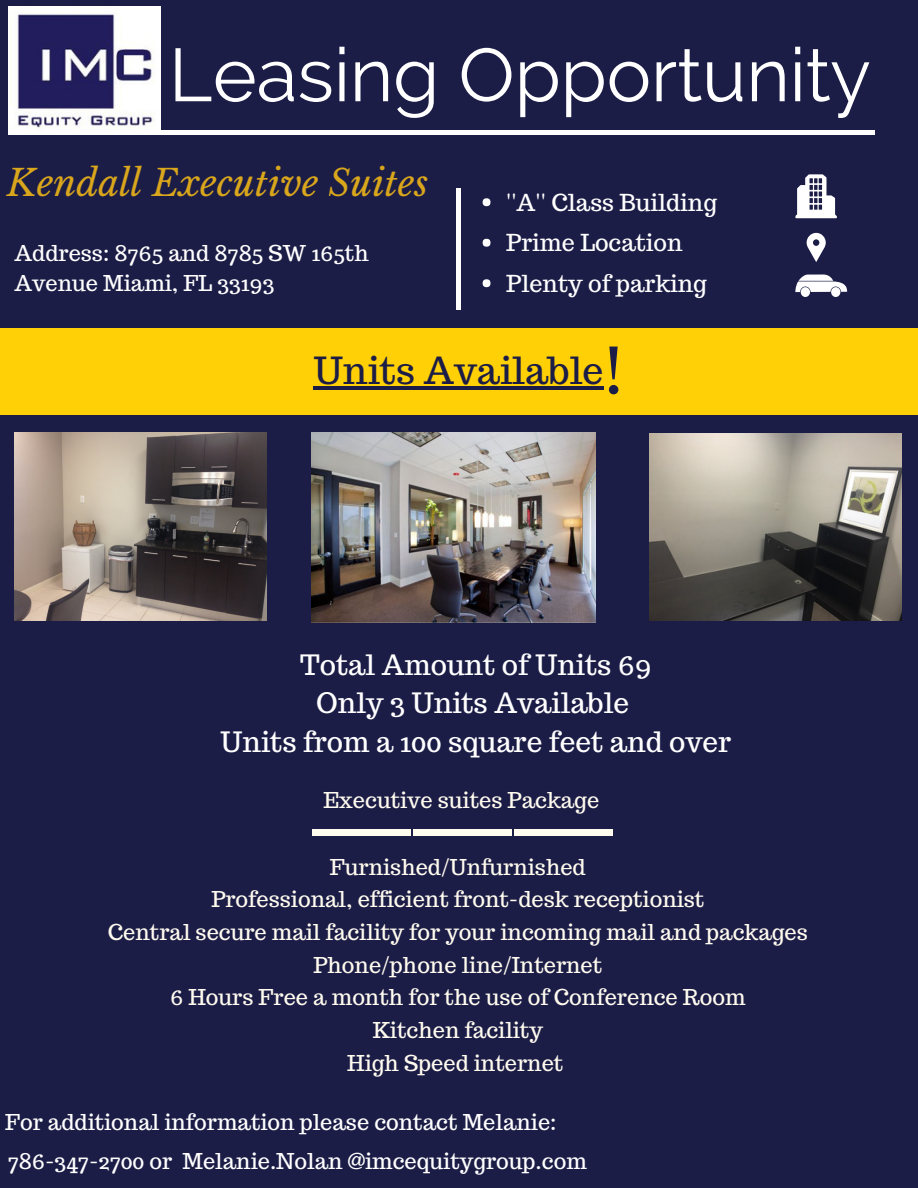
<style>
.page{position:relative;width:918px;height:1188px;background:#1c1d47}
.page>*{position:absolute;margin:0;border:0;box-sizing:border-box;transform-origin:0 0}
.t1{font:74.7px "Raleway";color:#fff}
.t2{font:65.4px "Trocchi";color:#1c1d47}
.t3{font:37.35px "Trocchi";color:#1c1d47}
.t4{font:italic 36.6px "Libre Baskerville";color:#d9a61c}
.t5{font:28.05px/38.2px "Trocchi";color:#fff;text-align:center}
.t6{font:23.4px/40.5px "Trocchi";color:#fff}
.t7{font:21.75px/32.7px "Trocchi";color:#fffbef;text-align:center}
.t8{font:21.75px/30.3px "Trocchi";color:#fff}
</style>
<div class="page">
<hr style="left:28px;top:131px;width:847px;height:4px;background:#fff">
<hr style="left:457px;top:188px;width:4px;height:121px;background:#fff">
<svg style="left:795px;top:274px;width:52px;height:23px"></svg>
<img style="left:9px;top:7px;width:152px;height:128px">
<div style="left:0;top:328px;width:918px;height:48px;background:#ffd006"></div>
<div style="left:0;top:373px;width:918px;height:42px;background:#ffd006"></div>
<hr style="left:314px;top:386px;width:29px;height:3px;background:#1c1d47">
<hr style="left:343px;top:386px;width:25px;height:3px;background:#1c1d47">
<svg style="left:368px;top:386px;width:12px;height:3px"></svg>
<hr style="left:380px;top:386px;width:16px;height:3px;background:#1c1d47">
<hr style="left:396px;top:386px;width:19px;height:3px;background:#1c1d47">
<svg style="left:415px;top:386px;width:9px;height:3px"></svg>
<hr style="left:424px;top:386px;width:30px;height:3px;background:#1c1d47">
<hr style="left:454px;top:386px;width:23px;height:3px;background:#1c1d47">
<hr style="left:477px;top:386px;width:23px;height:3px;background:#1c1d47">
<svg style="left:500px;top:386px;width:25px;height:3px"></svg>
<hr style="left:525px;top:386px;width:23px;height:3px;background:#1c1d47">
<hr style="left:548px;top:386px;width:22px;height:3px;background:#1c1d47">
<svg style="left:570px;top:386px;width:13px;height:3px"></svg>
<hr style="left:583px;top:386px;width:21px;height:3px;background:#1c1d47">
<img style="left:15px;top:432px;width:252px;height:189px">
<div style="left:312px;top:829px;width:99px;height:7px;background:#fffbef"></div>
<div style="left:413px;top:829px;width:99px;height:7px;background:#fffbef"></div>
<div style="left:514px;top:829px;width:99px;height:7px;background:#fffbef"></div>
<svg style="left:807px;top:233px;width:19px;height:29px"></svg>
<svg style="left:795px;top:174px;width:42px;height:44px"></svg>
<div style="left:483px;top:198px;width:7px;height:8px;background:#fff;border-radius:50%"></div>
<div style="left:483px;top:239px;width:7px;height:8px;background:#fff;border-radius:50%"></div>
<div style="left:483px;top:279px;width:7px;height:8px;background:#fff;border-radius:50%"></div>
<img style="left:312px;top:432px;width:283px;height:190px">
<img style="left:649px;top:433px;width:252px;height:188px">
<h1 class="t1" style="left:169px;top:31px;width:704px">Leasing Opportunity</h1>
<h3 class="t4" style="left:7px;top:160px;width:423px">Kendall Executive Suites</h3>
<p class="t8" style="left:15px;top:238px;width:356px">Address: 8765 and 8785 SW 165th<br>Avenue Miami, FL 33193</p>
<p class="t6" style="left:506px;top:182px;width:212px">''A'' Class Building<br>Prime Location<br>Plenty of parking</p>
<h2 class="t2" style="left:600px;top:327px;width:29px">!</h2>
<h3 class="t3" style="left:314px;top:346px;width:291px">Units Available</h3>
<p class="t5" style="left:221px;top:646px;width:512px">Total Amount of Units 69<br>Only 3 Units Available<br>Units from a 100 square feet and over</p>
<p class="t7" style="left:324px;top:783px;width:277px">Executive suites Package</p>
<p class="t7" style="left:108px;top:850px;width:701px">Furnished/Unfurnished<br>Professional, efficient front-desk receptionist<br>Central secure mail facility for your incoming mail and packages Phone/phone line/Internet<br>6 Hours Free a month for the use of Conference Room<br>Kitchen facility<br>High Speed internet</p>
<p class="t8" style="left:5px;top:1106px;width:553px">For additional information please contact Melanie:</p>
<p class="t8" style="left:8px;top:1146px;width:581px">786-347-2700 or Melanie.Nolan @imcequitygroup.com</p>
</div>
